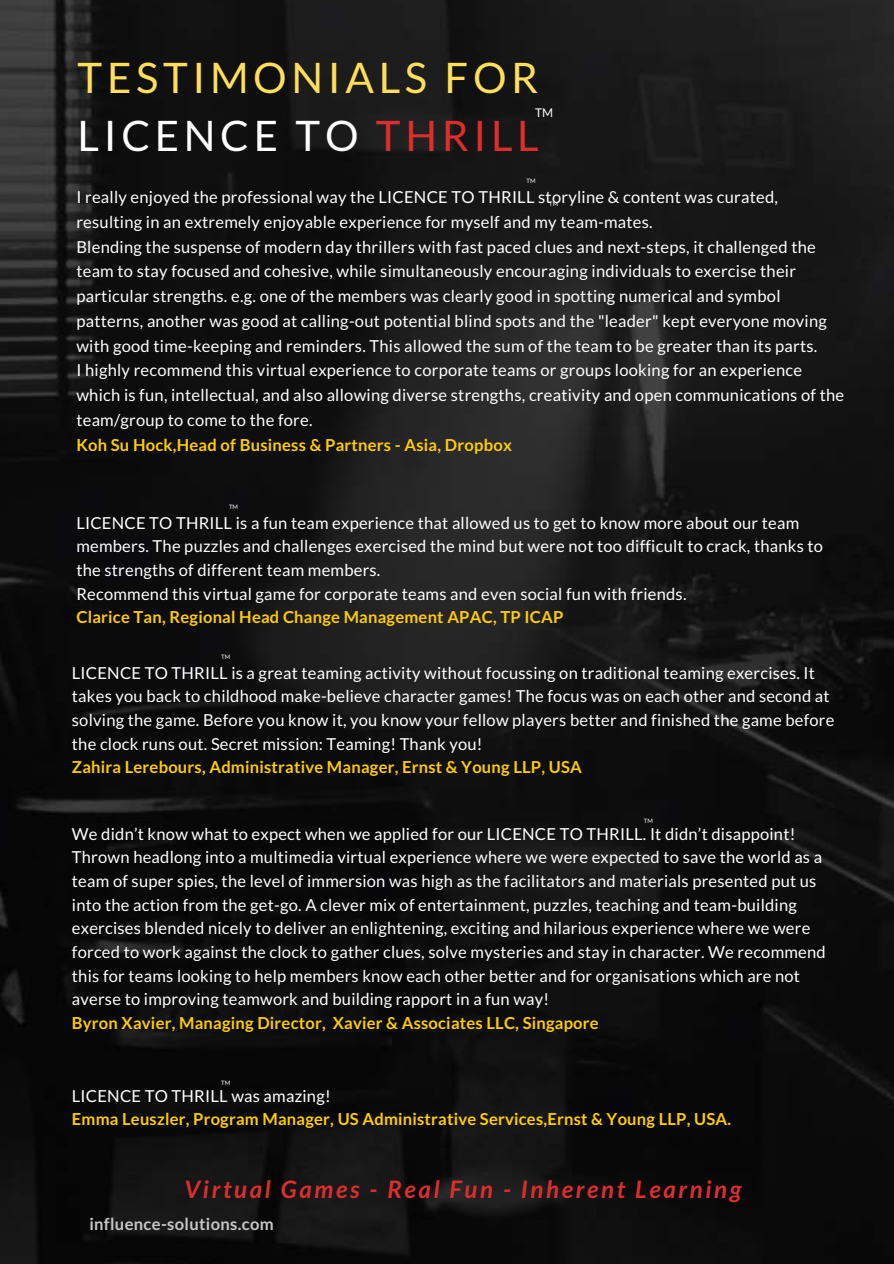
<style>
.page{position:relative;width:894px;height:1264px;background:#fff}
.page>*{position:absolute;margin:0;border:0;box-sizing:border-box;transform-origin:0 0}
.t1{font:42px/57.9px "Lato";letter-spacing:.11em;color:#ffde59}
.t2{font:italic 700 24px "Lato";letter-spacing:.11em;color:#dd2e2e}
.t3{font:16.5px/23.7px "Lato";letter-spacing:.015em;color:#fff}
.t4{font:700 16.5px "Lato";letter-spacing:.015em;color:#fc0}
.t5{font:700 16.5px "Lato";letter-spacing:.02em;color:#c7c7c6}
.t6{font:12px "Lato";color:#fff}
.t7{font:6px "Lato";letter-spacing:.015em;color:#fff}
.s1{color:#fefefe}
.s2{color:#dd2e2e}
</style>
<div class="page">
<img style="left:0;top:0;width:893px;height:1263px">
<h1 class="t1" style="left:78px;top:49px;width:462px">TESTIMONIALS FOR<br><span class="s1">LICENCE TO</span> <span class="s2">THRILL</span></h1>
<p class="t6" style="left:535px;top:106px;width:20px">TM</p>
<p class="t7" style="left:526px;top:178px;width:11px">TM</p>
<p class="t3" style="left:76px;top:184px;width:769px;line-height:24.8px">I really enjoyed the professional way the LICENCE TO THRILL storyline &amp; content was curated, resulting in an extremely enjoyable experience for myself and my team-mates.<br>Blending the suspense of modern day thrillers with fast paced clues and next-steps, it challenged the team to stay focused and cohesive, while simultaneously encouraging individuals to exercise their particular strengths. e.g. one of the members was clearly good in spotting numerical and symbol patterns, another was good at calling-out potential blind spots and the "leader" kept everyone moving with good time-keeping and reminders. This allowed the sum of the team to be greater than its parts.<br>I highly recommend this virtual experience to corporate teams or groups looking for an experience which is fun, intellectual, and also allowing diverse strengths, creativity and open communications of the team/group to come to the fore.</p>
<p class="t4" style="left:76px;top:435px;width:437px">Koh Su Hock,Head of Business &amp; Partners - Asia, Dropbox</p>
<p class="t7" style="left:549px;top:200px;width:11px">TM</p>
<p class="t7" style="left:229px;top:503px;width:11px">TM</p>
<p class="t3" style="left:76px;top:511px;width:748px">LICENCE TO THRILL is a fun team experience that allowed us to get to know more about our team members. The puzzles and challenges exercised the mind but were not too difficult to crack, thanks to the strengths of different team members.<br>Recommend this virtual game for corporate teams and even social fun with friends.</p>
<p class="t4" style="left:76px;top:608px;width:488px">Clarice Tan, Regional Head Change Management APAC, TP ICAP</p>
<p class="t3" style="left:72px;top:660px;width:763px">LICENCE TO THRILL is a great teaming activity without focussing on traditional teaming exercises. It takes you back to childhood make-believe character games! The focus was on each other and second at solving the game. Before you know it, you know your fellow players better and finished the game before the clock runs out. Secret mission: Teaming! Thank you!</p>
<p class="t4" style="left:72px;top:757px;width:511px">Zahira Lerebours, Administrative Manager, Ernst &amp; Young LLP, USA</p>
<p class="t7" style="left:221px;top:653px;width:11px">TM</p>
<p class="t7" style="left:643px;top:817px;width:11px">TM</p>
<p class="t3" style="left:72px;top:821px;width:755px">We didn’t know what to expect when we applied for our LICENCE TO THRILL. It didn’t disappoint!<br>Thrown headlong into a multimedia virtual experience where we were expected to save the world as a team of super spies, the level of immersion was high as the facilitators and materials presented put us into the action from the get-go. A clever mix of entertainment, puzzles, teaching and team-building exercises blended nicely to deliver an enlightening, exciting and hilarious experience where we were forced to work against the clock to gather clues, solve mysteries and stay in character. We recommend this for teams looking to help members know each other better and for organisations which are not averse to improving teamwork and building rapport in a fun way!</p>
<p class="t4" style="left:72px;top:1013px;width:528px">Byron Xavier, Managing Director, Xavier &amp; Associates LLC, Singapore</p>
<p class="t7" style="left:221px;top:1079px;width:11px">TM</p>
<p class="t3" style="left:72px;top:1083px;width:260px">LICENCE TO THRILL was amazing!</p>
<p class="t4" style="left:72px;top:1109px;width:660px">Emma Leuszler, Program Manager, US Administrative Services,Ernst &amp; Young LLP, USA.</p>
<h2 class="t2" style="left:184px;top:1175px;width:558px">Virtual Games - Real Fun - Inherent Learning</h2>
<p class="t5" style="left:89px;top:1214px;width:186px">influence-solutions.com</p>
</div>
